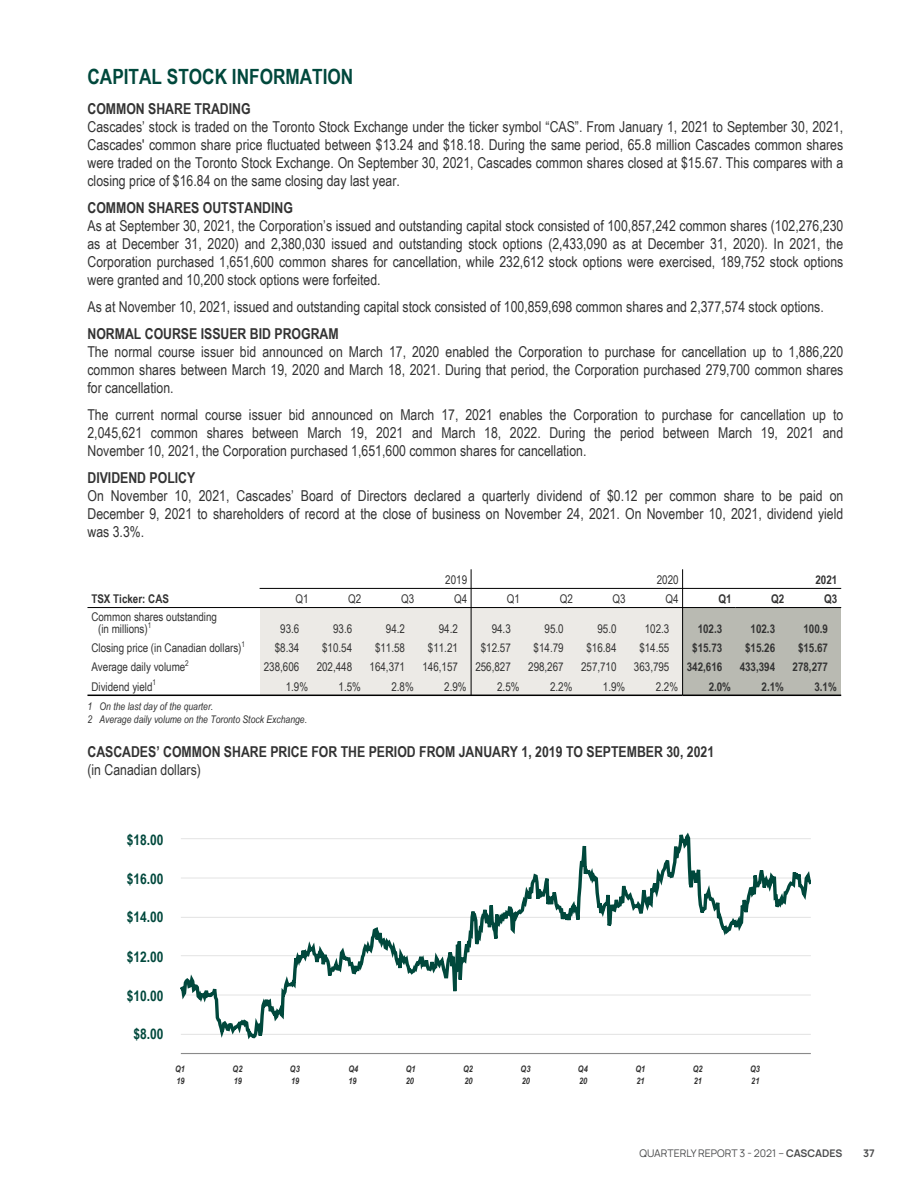
<style>
.page{position:relative;width:918px;height:1188px;background:#fff}
.page>*{position:absolute;margin:0;border:0;box-sizing:border-box;transform-origin:0 0}
.t1{font:700 21px "Arial Narrow";color:#00483c}
.t2{font:15px/18px "Arial Narrow";color:#333}
.t3{font:700 15px/18px "Arial Narrow";color:#333}
.t4{font:700 14.7px "Arial Narrow";color:#00483c}
.t5{font:12px/12px "Arial Narrow";color:#333}
.t6{font:700 12px "Arial Narrow";color:#333}
.t7{font:italic 10.5px/12.6px "Arial Narrow";color:#333}
.t8{font:10.5px "Manrope";color:#4b4c4d}
.t9{font:700 10.5px "Manrope";color:#4b4c4d}
.t10{font:italic 700 9px/12.3px "Arial Narrow";color:#333}
.t11{font:7.8px "Arial Narrow";color:#333}
.s1{font-weight:700}
.s2{font-weight:400}
</style>
<div class="page">
<div style="left:260px;top:608px;width:423px;height:87px;background:#eceae6"></div>
<div style="left:683px;top:608px;width:158px;height:87px;background:#b9bab2"></div>
<hr style="left:471px;top:569px;width:1px;height:126px;background:#000">
<svg style="left:682px;top:569px;width:1px;height:19px"></svg>
<hr style="left:682px;top:588px;width:1px;height:107px;background:#000">
<hr style="left:260px;top:588px;width:211px;height:1px;background:#000">
<hr style="left:471px;top:588px;width:370px;height:1px;background:#000">
<hr style="left:87px;top:607px;width:648px;height:1px;background:#000">
<hr style="left:735px;top:607px;width:106px;height:1px;background:#000">
<hr style="left:87px;top:695px;width:596px;height:1px;background:#000">
<hr style="left:683px;top:695px;width:158px;height:1px;background:#000">
<hr style="left:181px;top:1053px;width:630px;height:1px;background:#8a8a8a">
<svg style="left:181px;top:832px;width:630px;height:208px"></svg>
<p class="t1" style="left:87px;top:61px;width:267px">CAPITAL STOCK INFORMATION</p>
<p class="t2" style="left:87px;top:99px;width:757px"><span class="s1">COMMON SHARE TRADING<br></span>Cascades’ stock is traded on the Toronto Stock Exchange under the ticker symbol “CAS”. From January 1, 2021 to September 30, 2021, Cascades' common share price fluctuated between $13.24 and $18.18. During the same period, 65.8 million Cascades common shares were traded on the Toronto Stock Exchange. On September 30, 2021, Cascades common shares closed at $15.67. This compares with a closing price of $16.84 on the same closing day last year.</p>
<p class="t2" style="left:87px;top:198px;width:757px"><span class="s1">COMMON SHARES OUTSTANDING<br></span>As at September 30, 2021, the Corporation’s issued and outstanding capital stock consisted of 100,857,242 common shares (102,276,230 as at December 31, 2020) and 2,380,030 issued and outstanding stock options (2,433,090 as at December 31, 2020). In 2021, the Corporation purchased 1,651,600 common shares for cancellation, while 232,612 stock options were exercised, 189,752 stock options were granted and 10,200 stock options were forfeited.</p>
<p class="t2" style="left:87px;top:292px;width:738px;line-height:27px">As at November 10, 2021, issued and outstanding capital stock consisted of 100,859,698 common shares and 2,377,574 stock options.<br><span class="s1">NORMAL COURSE ISSUER BID PROGRAM</span></p>
<p class="t2" style="left:87px;top:342px;width:757px;text-align:justify">The normal course issuer bid announced on March 17, 2020 enabled the Corporation to purchase for cancellation up to 1,886,220 common shares between March 19, 2020 and March 18, 2021. During that period, the Corporation purchased 279,700 common shares for cancellation.</p>
<p class="t2" style="left:87px;top:405px;width:757px;text-align:justify">The current normal course issuer bid announced on March 17, 2021 enables the Corporation to purchase for cancellation up to 2,045,621 common shares between March 19, 2021 and March 18, 2022. During the period between March 19, 2021 and November 10, 2021, the Corporation purchased 1,651,600 common shares for cancellation.</p>
<p class="t2" style="left:87px;top:468px;width:757px"><span class="s1">DIVIDEND POLICY<br></span>On November 10, 2021, Cascades’ Board of Directors declared a quarterly dividend of $0.12 per common share to be paid on December 9, 2021 to shareholders of record at the close of business on November 24, 2021. On November 10, 2021, dividend yield was 3.3%.</p>
<p class="t5" style="left:445px;top:573px;width:23px">2019</p>
<p class="t5" style="left:657px;top:573px;width:23px">2020</p>
<p class="t6" style="left:815px;top:570px;width:23px">2021</p>
<p class="t6" style="left:91px;top:589px;width:79px">TSX Ticker: CAS</p>
<p class="t5" style="left:295px;top:592px;width:15px">Q1</p>
<p class="t5" style="left:348px;top:592px;width:15px">Q2</p>
<p class="t5" style="left:401px;top:592px;width:15px">Q3</p>
<p class="t5" style="left:454px;top:592px;width:15px">Q4</p>
<p class="t5" style="left:507px;top:592px;width:15px">Q1</p>
<p class="t5" style="left:560px;top:592px;width:15px">Q2</p>
<p class="t5" style="left:613px;top:592px;width:15px">Q3</p>
<p class="t5" style="left:666px;top:592px;width:15px">Q4</p>
<p class="t6" style="left:718px;top:589px;width:15px">Q1</p>
<p class="t6" style="left:771px;top:589px;width:15px">Q2</p>
<p class="t6" style="left:824px;top:589px;width:15px">Q3</p>
<p class="t5" style="left:98px;top:610px;width:120px;text-indent:-7px">Common shares outstanding (in millions)</p>
<p class="t11" style="left:148px;top:619px;width:5px">1</p>
<p class="t5" style="left:280px;top:622px;width:21px">93.6</p>
<p class="t5" style="left:333px;top:622px;width:21px">93.6</p>
<p class="t5" style="left:386px;top:622px;width:21px">94.2</p>
<p class="t5" style="left:439px;top:622px;width:21px">94.2</p>
<p class="t5" style="left:492px;top:622px;width:21px">94.3</p>
<p class="t5" style="left:545px;top:622px;width:21px">95.0</p>
<p class="t5" style="left:597px;top:622px;width:21px">95.0</p>
<p class="t5" style="left:645px;top:622px;width:26px">102.3</p>
<p class="t6" style="left:698px;top:620px;width:26px">102.3</p>
<p class="t6" style="left:751px;top:620px;width:26px">102.3</p>
<p class="t6" style="left:803px;top:620px;width:26px">100.9</p>
<p class="t5" style="left:91px;top:642px;width:152px">Closing price (in Canadian dollars)</p>
<p class="t11" style="left:242px;top:638px;width:5px">1</p>
<p class="t5" style="left:275px;top:642px;width:26px">$8.34</p>
<p class="t5" style="left:322px;top:642px;width:32px">$10.54</p>
<p class="t5" style="left:375px;top:642px;width:32px">$11.58</p>
<p class="t5" style="left:428px;top:642px;width:32px">$11.21</p>
<p class="t5" style="left:481px;top:642px;width:32px">$12.57</p>
<p class="t5" style="left:534px;top:642px;width:32px">$14.79</p>
<p class="t5" style="left:587px;top:642px;width:32px">$16.84</p>
<p class="t5" style="left:639px;top:642px;width:32px">$14.55</p>
<p class="t6" style="left:692px;top:639px;width:32px">$15.73</p>
<p class="t6" style="left:745px;top:639px;width:32px">$15.26</p>
<p class="t6" style="left:798px;top:639px;width:32px">$15.67</p>
<p class="t5" style="left:91px;top:661px;width:95px">Average daily volume</p>
<p class="t11" style="left:185px;top:657px;width:5px">2</p>
<p class="t5" style="left:264px;top:661px;width:37px">238,606</p>
<p class="t5" style="left:317px;top:661px;width:37px">202,448</p>
<p class="t5" style="left:370px;top:661px;width:37px">164,371</p>
<p class="t5" style="left:422px;top:661px;width:37px">146,157</p>
<p class="t5" style="left:475px;top:661px;width:37px">256,827</p>
<p class="t5" style="left:528px;top:661px;width:37px">298,267</p>
<p class="t5" style="left:581px;top:661px;width:37px">257,710</p>
<p class="t5" style="left:634px;top:661px;width:37px">363,795</p>
<p class="t6" style="left:687px;top:658px;width:37px">342,616</p>
<p class="t6" style="left:740px;top:658px;width:37px">433,394</p>
<p class="t6" style="left:793px;top:658px;width:37px">278,277</p>
<p class="t5" style="left:91px;top:680px;width:63px">Dividend yield</p>
<p class="t11" style="left:153px;top:676px;width:5px">1</p>
<p class="t5" style="left:286px;top:680px;width:24px">1.9%</p>
<p class="t5" style="left:339px;top:680px;width:24px">1.5%</p>
<p class="t5" style="left:391px;top:680px;width:24px">2.8%</p>
<p class="t5" style="left:444px;top:680px;width:24px">2.9%</p>
<p class="t5" style="left:497px;top:680px;width:24px">2.5%</p>
<p class="t5" style="left:550px;top:680px;width:24px">2.2%</p>
<p class="t5" style="left:603px;top:680px;width:24px">1.9%</p>
<p class="t5" style="left:656px;top:680px;width:24px">2.2%</p>
<p class="t6" style="left:709px;top:677px;width:24px">2.0%</p>
<p class="t6" style="left:762px;top:677px;width:24px">2.1%</p>
<p class="t6" style="left:814px;top:677px;width:24px">3.1%</p>
<p class="t7" style="left:87px;top:700px;width:221px">1 On the last day of the quarter.<br>2 Average daily volume on the Toronto Stock Exchange.</p>
<p class="t3" style="left:87px;top:742px;width:628px">CASCADES’ COMMON SHARE PRICE FOR THE PERIOD FROM JANUARY 1, 2019 TO SEPTEMBER 30, 2021 <span class="s2">(in Canadian dollars)</span></p>
<p class="t4" style="left:127px;top:829px;width:38px">$18.00</p>
<p class="t4" style="left:127px;top:868px;width:38px">$16.00</p>
<p class="t4" style="left:127px;top:906px;width:38px">$14.00</p>
<p class="t4" style="left:127px;top:946px;width:38px">$12.00</p>
<p class="t4" style="left:127px;top:985px;width:38px">$10.00</p>
<p class="t4" style="left:134px;top:1023px;width:32px">$8.00</p>
<p class="t10" style="left:175px;top:1062px;width:11px">Q1<br>19</p>
<p class="t10" style="left:233px;top:1062px;width:11px">Q2<br>19</p>
<p class="t10" style="left:290px;top:1062px;width:11px">Q3<br>19</p>
<p class="t10" style="left:348px;top:1062px;width:11px">Q4<br>19</p>
<p class="t10" style="left:406px;top:1062px;width:11px">Q1<br>20</p>
<p class="t10" style="left:463px;top:1062px;width:11px">Q2<br>20</p>
<p class="t10" style="left:521px;top:1062px;width:11px">Q3<br>20</p>
<p class="t10" style="left:578px;top:1062px;width:11px">Q4<br>20</p>
<p class="t10" style="left:635px;top:1062px;width:11px">Q1<br>21</p>
<p class="t10" style="left:693px;top:1062px;width:11px">Q2<br>21</p>
<p class="t10" style="left:750px;top:1062px;width:11px">Q3<br>21</p>
<p class="t8" style="left:640px;top:1146px;width:204px">QUARTERLY REPORT 3 - 2021 – <span class="s1">CASCADES</span></p>
<p class="t9" style="left:863px;top:1146px;width:13px">37</p>
</div>
